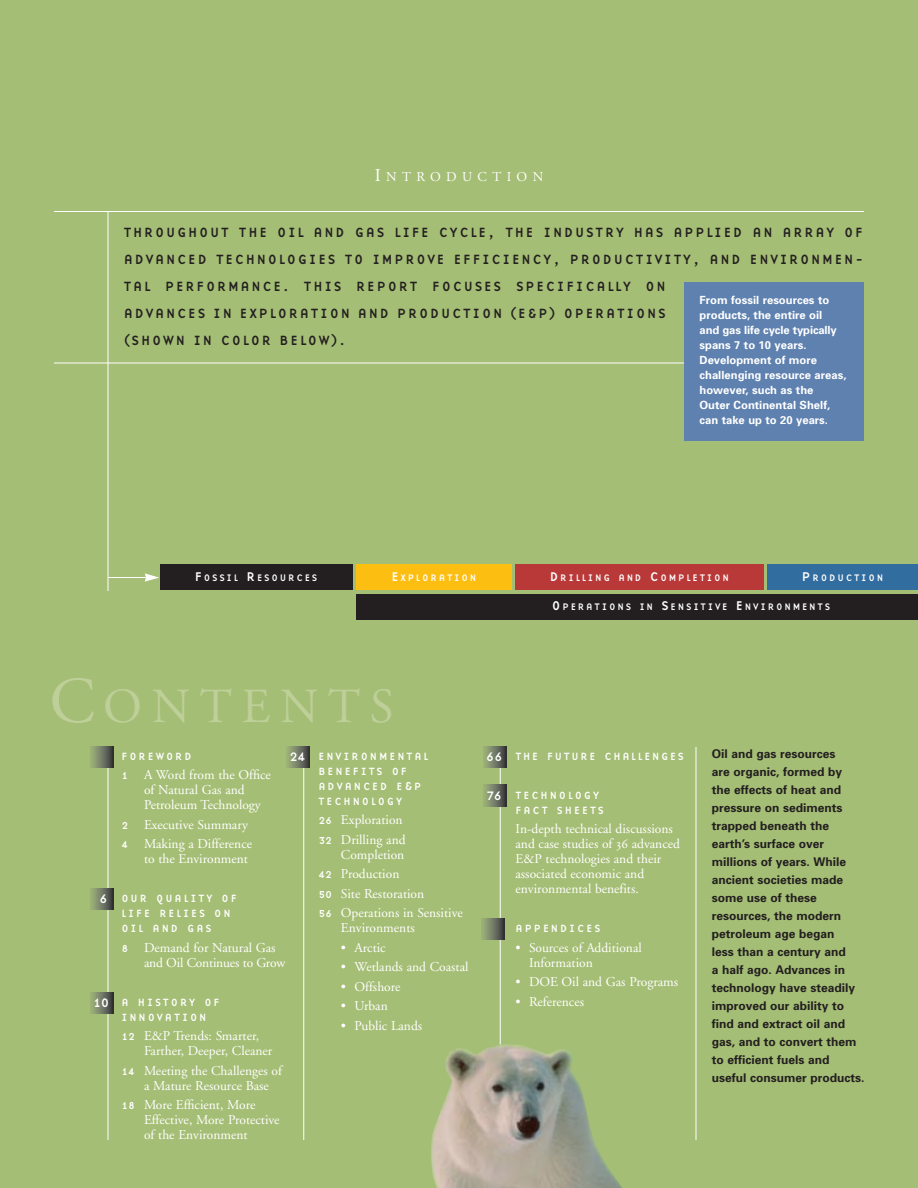
<style>
.page{position:relative;width:918px;height:1188px;background:#a5be75}
.page>*{position:absolute;margin:0;border:0;box-sizing:border-box;transform-origin:0 0}
.t1{font:48.9px "Adobe Garamond";letter-spacing:.2em;color:#becf99}
.t2{font:13.8px/27px "Base Nine Small Caps";letter-spacing:.125em;color:#231f20}
.t3{font:13.5px/15px "Adobe Garamond";color:#fff}
.t4{font:13.5px/15px "Adobe Garamond Reg Os F";color:#fff}
.t5{font:13.5px "Adobe Garamond";letter-spacing:.4em;color:#fff}
.t6{font:12.75px "Base Nine";letter-spacing:-.05em;color:#fff}
.t7{font:700 12px/18px "Univers";color:#231f20}
.t8{font:700 11.25px/15px "Univers";color:#fff}
.t9{font:10.8px/15px "Base Nine";letter-spacing:.175em;color:#fff}
.t10{font:9.9px "Base Nine";letter-spacing:.18em;color:#fff}
.s1{font-size:18px}
.s2{font-size:13.2px}
.s3{font-size:65.25px}
.s4{font-family:"Base Nine";font-size:10.5px}
.s5{font-size:12px}
</style>
<div class="page">
<hr style="left:54px;top:211px;width:810px;height:1px;background:#fff">
<hr style="left:54px;top:363px;width:810px;height:1px;background:#fff">
<hr style="left:108px;top:212px;width:1px;height:379px;background:#fff">
<div style="left:767px;top:565px;width:151px;height:25px;background:#326da0"></div>
<div style="left:515px;top:565px;width:249px;height:25px;background:#b83938"></div>
<div style="left:356px;top:565px;width:156px;height:25px;background:#fdbe12"></div>
<div style="left:356px;top:594px;width:562px;height:26px;background:#231f20"></div>
<div style="left:160px;top:565px;width:192px;height:25px;background:#231f20"></div>
<hr style="left:108px;top:577px;width:38px;height:1px;background:#fff">
<svg style="left:145px;top:573px;width:14px;height:9px"></svg>
<hr style="left:303px;top:747px;width:1px;height:393px;background:#fff">
<hr style="left:108px;top:747px;width:1px;height:393px;background:#fff">
<svg style="left:90px;top:746px;width:24px;height:22px"></svg>
<svg style="left:90px;top:992px;width:24px;height:22px"></svg>
<svg style="left:90px;top:888px;width:24px;height:22px"></svg>
<hr style="left:500px;top:746px;width:1px;height:299px;background:#fff">
<hr style="left:696px;top:747px;width:1px;height:393px;background:#fff">
<svg style="left:483px;top:746px;width:24px;height:22px"></svg>
<svg style="left:483px;top:784px;width:24px;height:22px"></svg>
<svg style="left:482px;top:918px;width:23px;height:22px"></svg>
<svg style="left:287px;top:746px;width:23px;height:22px"></svg>
<div style="left:684px;top:282px;width:180px;height:159px;background:#5e81b0"></div>
<img style="left:431px;top:1044px;width:191px;height:144px">
<p class="t5" style="left:375px;top:171px;width:170px"><span class="s1">I</span>NTRODUCTION</p>
<p class="t2" style="left:124px;top:219px;width:741px">THROUGHOUT THE OIL AND GAS LIFE CYCLE, THE INDUSTRY HAS APPLIED AN ARRAY OF ADVANCED TECHNOLOGIES TO IMPROVE EFFICIENCY, PRODUCTIVITY, AND ENVIRONMEN-TAL PERFORMANCE. THIS REPORT FOCUSES SPECIFICALLY ON<br>ADVANCES IN EXPLORATION AND PRODUCTION (E&amp;P) OPERATIONS<br>(SHOWN IN COLOR BELOW).</p>
<p class="t8" style="left:700px;top:294px;width:148px">From fossil resources to products, the entire oil<br>and gas life cycle typically spans 7 to 10 years.<br>Development of more challenging resource areas, however, such as the<br>Outer Continental Shelf, can take up to 20 years.</p>
<p class="t10" style="left:195px;top:573px;width:124px"><span class="s2">F</span>OSSIL <span class="s2">R</span>ESOURCES</p>
<p class="t10" style="left:391px;top:573px;width:86px"><span class="s2">E</span>XPLORATION</p>
<p class="t10" style="left:550px;top:573px;width:181px"><span class="s2">D</span>RILLING AND <span class="s2">C</span>OMPLETION</p>
<p class="t10" style="left:802px;top:573px;width:83px"><span class="s2">P</span>RODUCTION</p>
<p class="t10" style="left:552px;top:603px;width:280px"><span class="s2">O</span>PERATIONS IN <span class="s2">S</span>ENSITIVE <span class="s2">E</span>NVIRONMENTS</p>
<h1 class="t1" style="left:50px;top:687px;width:346px"><span class="s3">C</span>ONTENTS</h1>
<p class="t6" style="left:99px;top:894px;width:10px">6</p>
<p class="t6" style="left:93px;top:998px;width:18px">10</p>
<p class="t9" style="left:122px;top:749px;width:72px">FOREWORD</p>
<p class="t3" style="left:144px;top:769px;width:128px;text-indent:-22px"><span class="s4">1</span> A Word from the Office of Natural Gas and<br>Petroleum Technology</p>
<p class="t3" style="left:122px;top:816px;width:132px;line-height:19.5px"><span class="s4">2</span> Executive Summary<br><span class="s4">4</span> Making a Difference</p>
<p class="t3" style="left:144px;top:853px;width:105px">to the Environment</p>
<p class="t9" style="left:122px;top:892px;width:117px">OUR QUALITY OF<br>LIFE RELIES ON<br>OIL AND GAS</p>
<p class="t3" style="left:144px;top:941px;width:143px;text-indent:-22px"><span class="s4">8</span> Demand for Natural Gas and Oil Continues to Grow</p>
<p class="t9" style="left:122px;top:995px;width:100px">A HISTORY OF<br>INNOVATION</p>
<p class="t3" style="left:144px;top:1030px;width:130px;text-indent:-22px"><span class="s4">12</span> E&amp;P Trends: Smarter,<br>Farther, Deeper, Cleaner</p>
<p class="t3" style="left:144px;top:1064px;width:140px;text-indent:-22px"><span class="s4">14</span> Meeting the Challenges of a Mature Resource Base</p>
<p class="t3" style="left:144px;top:1099px;width:137px;text-indent:-22px"><span class="s4">18</span> More Efficient, More<br>Effective, More Protective of the Environment</p>
<p class="t6" style="left:289px;top:752px;width:18px">24</p>
<p class="t9" style="left:318px;top:749px;width:111px">ENVIRONMENTAL<br>BENEFITS OF<br>ADVANCED E<span class="s5">&amp;</span>P<br>TECHNOLOGY</p>
<p class="t3" style="left:318px;top:811px;width:89px;line-height:19.5px"><span class="s4">26</span> Exploration<br><span class="s4">32</span> Drilling and</p>
<p class="t3" style="left:318px;top:846px;width:146px;line-height:19.5px;text-indent:22px">Completion<br><span class="s4">42</span> Production<br><span class="s4">50</span> Site Restoration<br><span class="s4">56</span> Operations in Sensitive</p>
<p class="t3" style="left:341px;top:922px;width:75px">Environments</p>
<p class="t3" style="left:341px;top:941px;width:46px">• Arctic</p>
<p class="t3" style="left:341px;top:961px;width:129px">• Wetlands and Coastal</p>
<p class="t3" style="left:341px;top:980px;width:61px">• Offshore</p>
<p class="t3" style="left:341px;top:1000px;width:48px">• Urban</p>
<p class="t3" style="left:341px;top:1019px;width:83px">• Public Lands</p>
<p class="t6" style="left:486px;top:752px;width:18px">66</p>
<p class="t6" style="left:486px;top:790px;width:17px">76</p>
<p class="t9" style="left:516px;top:749px;width:170px">THE FUTURE CHALLENGES</p>
<p class="t9" style="left:516px;top:788px;width:90px">TECHNOLOGY<br>FACT SHEETS</p>
<p class="t4" style="left:516px;top:823px;width:166px">In-depth technical discussions and case studies of 36 advanced<br>E&amp;P technologies and their associated economic and environmental benefits.</p>
<p class="t9" style="left:516px;top:922px;width:86px">APPENDICES</p>
<p class="t3" style="left:529px;top:941px;width:114px;text-indent:-14px">• Sources of Additional<br>Information</p>
<p class="t3" style="left:516px;top:976px;width:164px">• DOE Oil and Gas Programs</p>
<p class="t3" style="left:516px;top:995px;width:70px">• References</p>
<p class="t7" style="left:712px;top:746px;width:154px">Oil and gas resources<br>are organic, formed by<br>the effects of heat and pressure on sediments trapped beneath the earth’s surface over millions of years. While ancient societies made some use of these resources, the modern petroleum age began<br>less than a century and<br>a half ago. Advances in technology have steadily improved our ability to find and extract oil and gas, and to convert them to efficient fuels and useful consumer products.</p>
</div>
